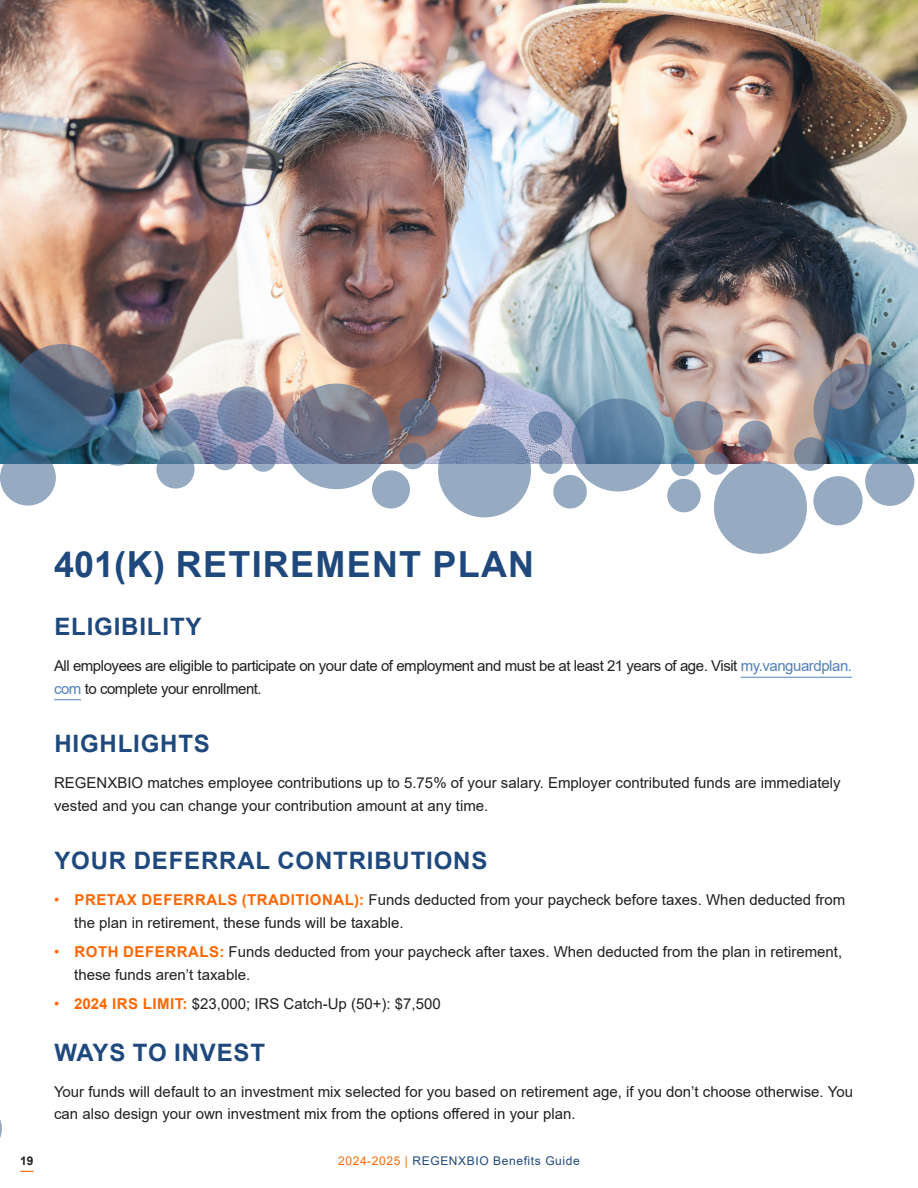
<style>
.page{position:relative;width:918px;height:1188px;background:#fff}
.page>*{position:absolute;margin:0;border:0;box-sizing:border-box;transform-origin:0 0}
.Section_Title{font:700 36px "Arial";letter-spacing:.035em;color:#1f497d}
.Header_1{font:700 24px "Arial";letter-spacing:.035em;color:#1f497d}
.Body_Text_Print{font:15px/22.5px "Arial";color:#231f20}
.Body_Text_Print-2{font:15px/22.5px "Arial";letter-spacing:-.03em;color:#231f20}
.t1{font:12px "Arial";letter-spacing:.05em;color:#1f497d}
.t2{font:700 12px "Arial";color:#231f20}
.s1{color:#4f81bd}
.s2{color:#f60}
.s3{font-weight:700;color:#f60}
</style>
<div class="page">
<svg style="left:0;top:1119px;width:2px;height:19px"></svg>
<hr style="left:741px;top:677px;width:111px;height:1px;background:#4f81bd">
<svg style="left:54px;top:699px;width:27px;height:1px"></svg>
<img style="left:0;top:0;width:918px;height:464px">
<svg style="left:438px;top:424px;width:93px;height:93px;background:#889db9"></svg>
<svg style="left:572px;top:398px;width:93px;height:93px;background:#698aa9"></svg>
<div style="left:714px;top:461px;width:93px;height:93px;background:#96aac2;border-radius:50%"></div>
<svg style="left:813px;top:364px;width:93px;height:93px;background:#55728e"></svg>
<svg style="left:529px;top:411px;width:33px;height:34px"></svg>
<div style="left:667px;top:479px;width:34px;height:33px;background:#96aac2;border-radius:50%"></div>
<svg style="left:674px;top:401px;width:49px;height:49px;background:#7b8092"></svg>
<svg style="left:738px;top:421px;width:34px;height:33px"></svg>
<svg style="left:794px;top:437px;width:34px;height:34px"></svg>
<div style="left:553px;top:475px;width:34px;height:34px;background:#96aac2;border-radius:50%"></div>
<svg style="left:865px;top:457px;width:49px;height:49px;background:#90a6bf"></svg>
<div style="left:813px;top:476px;width:50px;height:49px;background:#96aac2;border-radius:50%"></div>
<svg style="left:671px;top:453px;width:23px;height:23px"></svg>
<svg style="left:705px;top:452px;width:23px;height:23px"></svg>
<svg style="left:539px;top:451px;width:23px;height:23px"></svg>
<svg style="left:284px;top:384px;width:105px;height:105px;background:#787f94"></svg>
<svg style="left:9px;top:344px;width:106px;height:106px;background:#4a6681"></svg>
<svg style="left:400px;top:398px;width:38px;height:38px"></svg>
<svg style="left:156px;top:450px;width:39px;height:39px"></svg>
<svg style="left:218px;top:387px;width:55px;height:55px;background:#7986a6"></svg>
<svg style="left:162px;top:409px;width:38px;height:38px"></svg>
<svg style="left:99px;top:428px;width:38px;height:38px"></svg>
<div style="left:372px;top:470px;width:38px;height:39px;background:#96aac2;border-radius:50%"></div>
<svg style="left:0;top:450px;width:56px;height:56px;background:#849db6"></svg>
<svg style="left:250px;top:445px;width:26px;height:27px"></svg>
<svg style="left:212px;top:444px;width:26px;height:26px"></svg>
<svg style="left:400px;top:443px;width:26px;height:26px"></svg>
<svg style="left:20px;top:1171px;width:14px;height:1px"></svg>
<p class="Section_Title" style="left:54px;top:539px;width:482px">401(K) RETIREMENT PLAN</p>
<p class="Header_1" style="left:54px;top:610px;width:149px">ELIGIBILITY</p>
<p class="Body_Text_Print-2" style="left:54px;top:655px;width:800px">All employees are eligible to participate on your date of employment and must be at least 21 years of age. Visit <span class="s1">my.vanguardplan. com</span> to complete your enrollment.</p>
<p class="Header_1" style="left:54px;top:727px;width:157px">HIGHLIGHTS</p>
<p class="Body_Text_Print" style="left:54px;top:772px;width:788px">REGENXBIO matches employee contributions up to 5.75% of your salary. Employer contributed funds are immediately vested and you can change your contribution amount at any time.</p>
<p class="Header_1" style="left:54px;top:844px;width:435px">YOUR DEFERRAL CONTRIBUTIONS</p>
<p class="Body_Text_Print" style="left:74px;top:889px;width:773px;text-indent:-20px"><span class="s2">•</span> <span class="s3">PRETAX DEFERRALS (TRADITIONAL):</span> Funds deducted from your paycheck before taxes. When deducted from the plan in retirement, these funds will be taxable.</p>
<p class="Body_Text_Print" style="left:74px;top:940px;width:769px;text-indent:-20px"><span class="s2">•</span> <span class="s3">ROTH DEFERRALS:</span> Funds deducted from your paycheck after taxes. When deducted from the plan in retirement, these funds aren’t taxable.</p>
<p class="Body_Text_Print" style="left:54px;top:992px;width:388px"><span class="s2">•</span> <span class="s3">2024 IRS LIMIT:</span> $23,000; IRS Catch-Up (50+): $7,500</p>
<p class="Header_1" style="left:54px;top:1035px;width:212px">WAYS TO INVEST</p>
<p class="Body_Text_Print" style="left:54px;top:1080px;width:801px">Your funds will default to an investment mix selected for you based on retirement age, if you don’t choose otherwise. You can also design your own investment mix from the options offered in your plan.</p>
<p class="t2" style="left:20px;top:1153px;width:15px">19</p>
<p class="t1" style="left:338px;top:1153px;width:243px"><span class="s2">2024-2025 |</span> REGENXBIO Benefits Guide</p>
</div>
